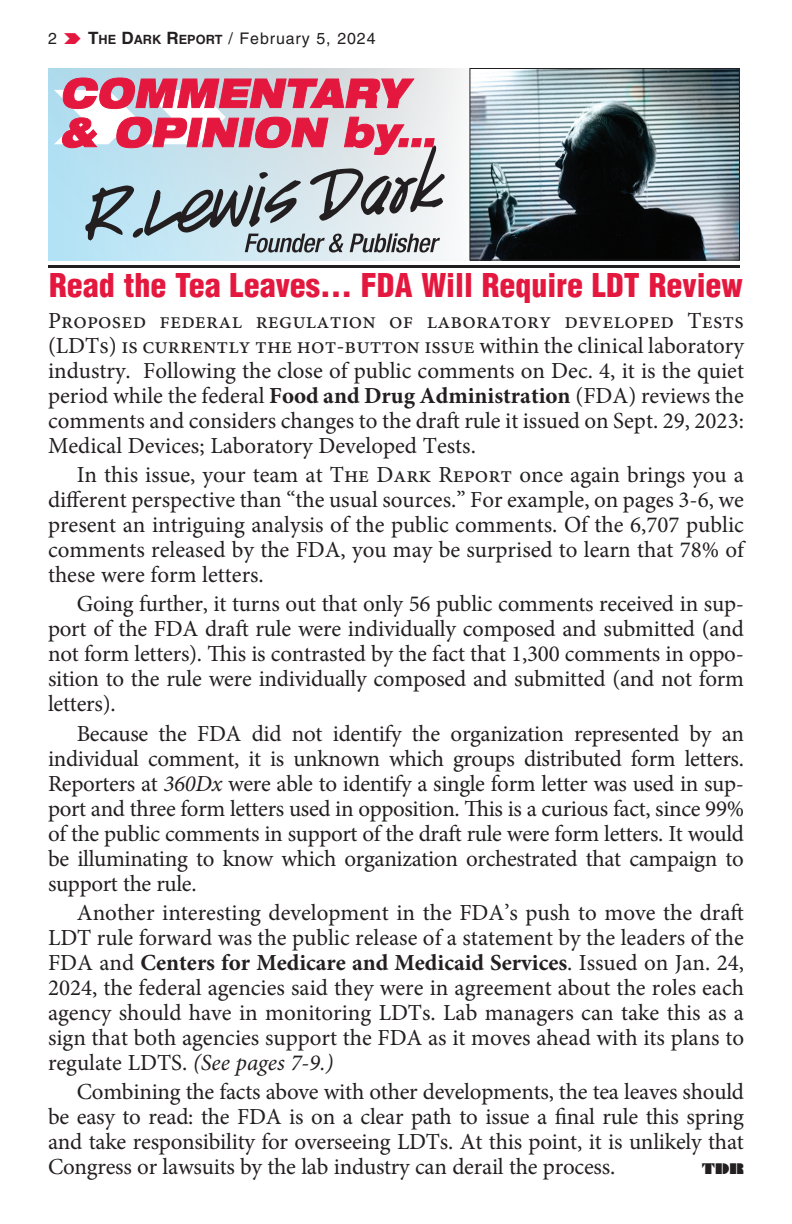
<style>
.page{position:relative;width:792px;height:1224px;background:#fff}
.page>*{position:absolute;margin:0;border:0;box-sizing:border-box;transform-origin:0 0}
.ED1{font:900 condensed 32px "Helvetica LT Std";color:#e4183e}
.t1{font:23px/25px "Minion Pro";color:#231f20;text-align:justify}
.t2{font:16px "Helvetica LT Std";letter-spacing:.055em;color:#231f20}
.t3{font:14px "Braggadocio MT Std";color:#231f20}
.s1{font-weight:700;font-size:17px}
.s2{font-weight:700;font-size:12.8px}
.s3{font-weight:700}
.s4{font-style:italic}
</style>
<div class="page">
<hr style="left:48px;top:265px;width:692px;height:2px;background:#231f20">
<svg style="left:48px;top:68px;width:416px;height:193px"></svg>
<img style="left:471px;top:70px;width:267px;height:189px">
<div style="left:469px;top:68px;width:271px;height:193px;border:1px solid #231f20"></div>
<svg style="left:54px;top:78px;width:391px;height:175px;background:#c1a8b6"></svg>
<p class="t2" style="left:48px;top:29px;width:10px">2</p>
<p class="t2" style="left:88px;top:29px;width:289px"><span class="s1">T</span><span class="s2">HE</span> <span class="s1">D</span><span class="s2">ARK</span> <span class="s1">R</span><span class="s2">EPORT</span> / February 5, 2024</p>
<p class="ED1" style="left:49px;top:265px;width:695px">Read the Tea Leaves... FDA Will Require LDT Review</p>
<p class="t1" style="left:48px;top:308px;width:698px">Proposed federal regulation of laboratory developed Tests (LDTs) is currently the hot-button issue within the clinical laboratory industry. Following the close of public comments on Dec. 4, it is the quiet period while the federal <span class="s3">Food and Drug Administration</span> (FDA) reviews the comments and considers changes to the draft rule it issued on Sept. 29, 2023:<br>Medical Devices; Laboratory Developed Tests.</p>
<p class="t1" style="left:48px;top:462px;width:700px;text-indent:29px">In this issue, your team at The Dark Report once again brings you a different perspective than “the usual sources.” For example, on pages 3-6, we present an intriguing analysis of the public comments. Of the 6,707 public comments released by the FDA, you may be surprised to learn that 78% of these were form letters.</p>
<p class="t1" style="left:48px;top:592px;width:698px;text-indent:29px">Going further, it turns out that only 56 public comments received in sup&shy;port of the FDA draft rule were individually composed and submitted (and not form letters). This is contrasted by the fact that 1,300 comments in oppo&shy;sition to the rule were individually composed and submitted (and not form letters).</p>
<p class="t1" style="left:48px;top:721px;width:698px;text-indent:29px">Because the FDA did not identify the organization represented by an individual comment, it is unknown which groups distributed form letters.<br>Reporters at <span class="s4">360Dx</span> were able to identify a single form letter was used in sup&shy;port and three form letters used in opposition. This is a curious fact, since 99% of the public comments in support of the draft rule were form letters. It would be illuminating to know which organization orchestrated that campaign to support the rule.</p>
<p class="t1" style="left:48px;top:900px;width:698px;text-indent:29px">Another interesting development in the FDA’s push to move the draft LDT rule forward was the public release of a statement by the leaders of the FDA and <span class="s3">Centers for Medicare and Medicaid Services</span>. Issued on Jan. 24, 2024, the federal agencies said they were in agreement about the roles each agency should have in monitoring LDTs. Lab managers can take this as a sign that both agencies support the FDA as it moves ahead with its plans to regulate LDTS. <span class="s4">(See pages 7-9.)</span></p>
<p class="t1" style="left:48px;top:1080px;width:698px;text-indent:29px">Combining the facts above with other developments, the tea leaves should be easy to read: the FDA is on a clear path to issue a final rule this spring and take responsibility for overseeing LDTs. At this point, it is unlikely that Congress or lawsuits by the lab industry can derail the process.</p>
<p class="t3" style="left:702px;top:1161px;width:44px">TDR</p>
</div>
